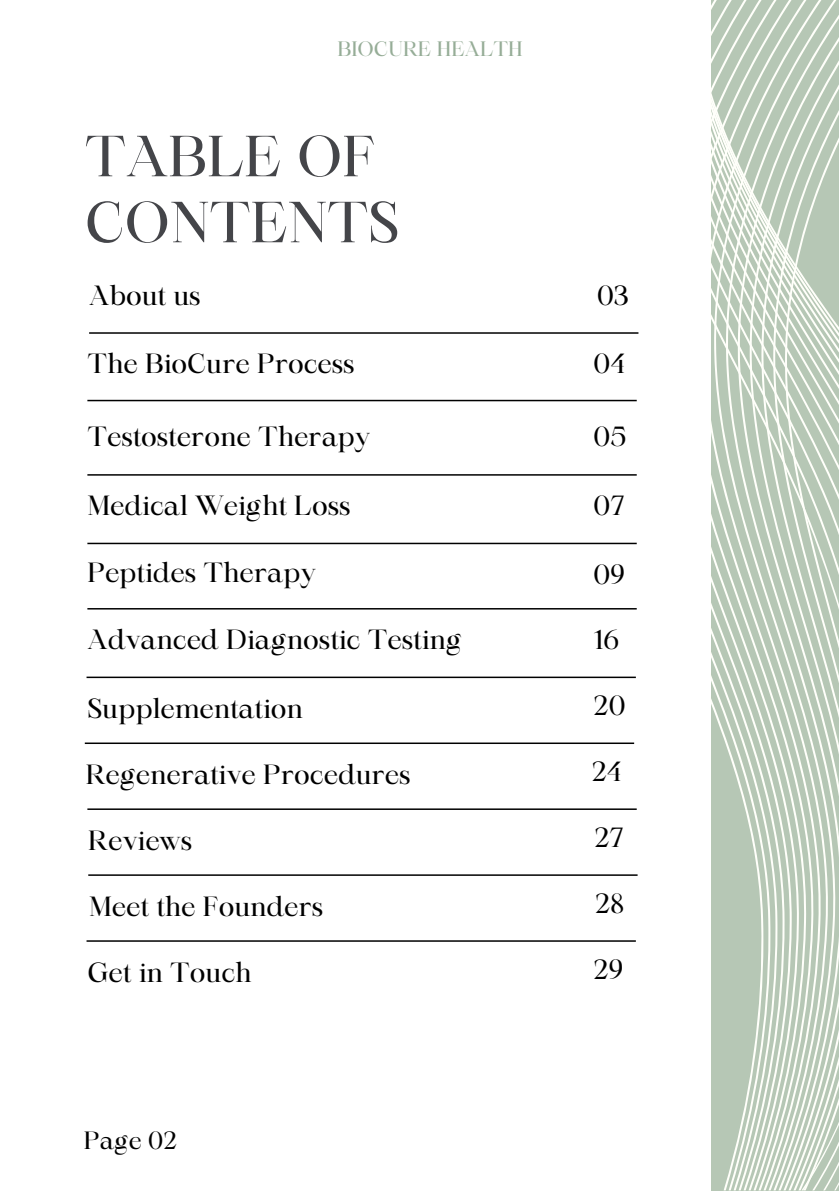
<style>
.page{position:relative;width:839px;height:1191px;background:#fff}
.page>*{position:absolute;margin:0;border:0;box-sizing:border-box;transform-origin:0 0}
.t1{font:55.6px/66px "Maharlika";color:#444549}
.t2{font:26.6px "Maharlika";color:#000}
.t3{font:24px "Maharlika";color:#000}
.t4{font:20px "Maharlika";color:#96ad97}
</style>
<div class="page">
<hr style="left:89px;top:332px;width:549px;height:2px;background:#000">
<hr style="left:87px;top:474px;width:549px;height:2px;background:#000">
<hr style="left:87px;top:543px;width:549px;height:1px;background:#000">
<hr style="left:87px;top:608px;width:549px;height:2px;background:#000">
<hr style="left:86px;top:677px;width:549px;height:1px;background:#000">
<hr style="left:85px;top:743px;width:549px;height:1px;background:#000">
<hr style="left:87px;top:808px;width:549px;height:2px;background:#000">
<hr style="left:88px;top:874px;width:549px;height:2px;background:#000">
<hr style="left:86px;top:940px;width:549px;height:2px;background:#000">
<svg style="left:711px;top:0;width:3px;height:1190px;background:#c1cfbf"></svg>
<svg style="left:714px;top:0;width:12px;height:1190px;background:#c2d0c0"></svg>
<svg style="left:726px;top:0;width:11px;height:1190px;background:#c3d1c1"></svg>
<svg style="left:737px;top:0;width:12px;height:1190px;background:#c4d2c2"></svg>
<svg style="left:749px;top:0;width:12px;height:1190px;fill:#b6c7b5"></svg>
<svg style="left:761px;top:0;width:12px;height:1190px;fill:#b6c7b5"></svg>
<svg style="left:773px;top:0;width:12px;height:1190px;fill:#b6c7b5"></svg>
<svg style="left:785px;top:0;width:53px;height:1190px;fill:#b6c7b5"></svg>
<hr style="left:87px;top:400px;width:549px;height:1px;background:#000">
<p class="t4" style="left:337px;top:41px;width:187px">BIOCURE HEALTH</p>
<p class="t1" style="left:85px;top:129px;width:316px">TABLE OF<br>CONTENTS</p>
<h2 class="t2" style="left:89px;top:285px;width:113px">About us</h2>
<h2 class="t2" style="left:597px;top:285px;width:33px">03</h2>
<h2 class="t2" style="left:87px;top:353px;width:269px">The BioCure Process</h2>
<p class="t2" style="left:593px;top:353px;width:33px">04</p>
<p class="t2" style="left:87px;top:426px;width:285px">Testosterone Therapy</p>
<p class="t2" style="left:593px;top:426px;width:34px">05</p>
<p class="t2" style="left:87px;top:495px;width:264px">Medical Weight Loss</p>
<h2 class="t2" style="left:87px;top:562px;width:230px">Peptides Therapy</h2>
<p class="t2" style="left:87px;top:629px;width:376px">Advanced Diagnostic Testing</p>
<p class="t2" style="left:593px;top:495px;width:32px">07</p>
<h2 class="t2" style="left:593px;top:564px;width:33px">09</h2>
<p class="t2" style="left:593px;top:629px;width:27px">16</p>
<p class="t2" style="left:87px;top:697px;width:217px">Supplementation</p>
<p class="t2" style="left:593px;top:694px;width:33px">20</p>
<h2 class="t2" style="left:86px;top:763px;width:326px">Regenerative Procedures</h2>
<p class="t2" style="left:592px;top:760px;width:31px">24</p>
<p class="t2" style="left:88px;top:829px;width:105px">Reviews</p>
<h2 class="t2" style="left:594px;top:826px;width:31px">27</h2>
<p class="t2" style="left:89px;top:895px;width:235px">Meet the Founders</p>
<p class="t2" style="left:595px;top:892px;width:30px">28</p>
<h2 class="t2" style="left:87px;top:961px;width:166px">Get in Touch</h2>
<p class="t2" style="left:593px;top:958px;width:31px">29</p>
<h1 class="t3" style="left:84px;top:1131px;width:95px">Page 02</h1>
</div>
